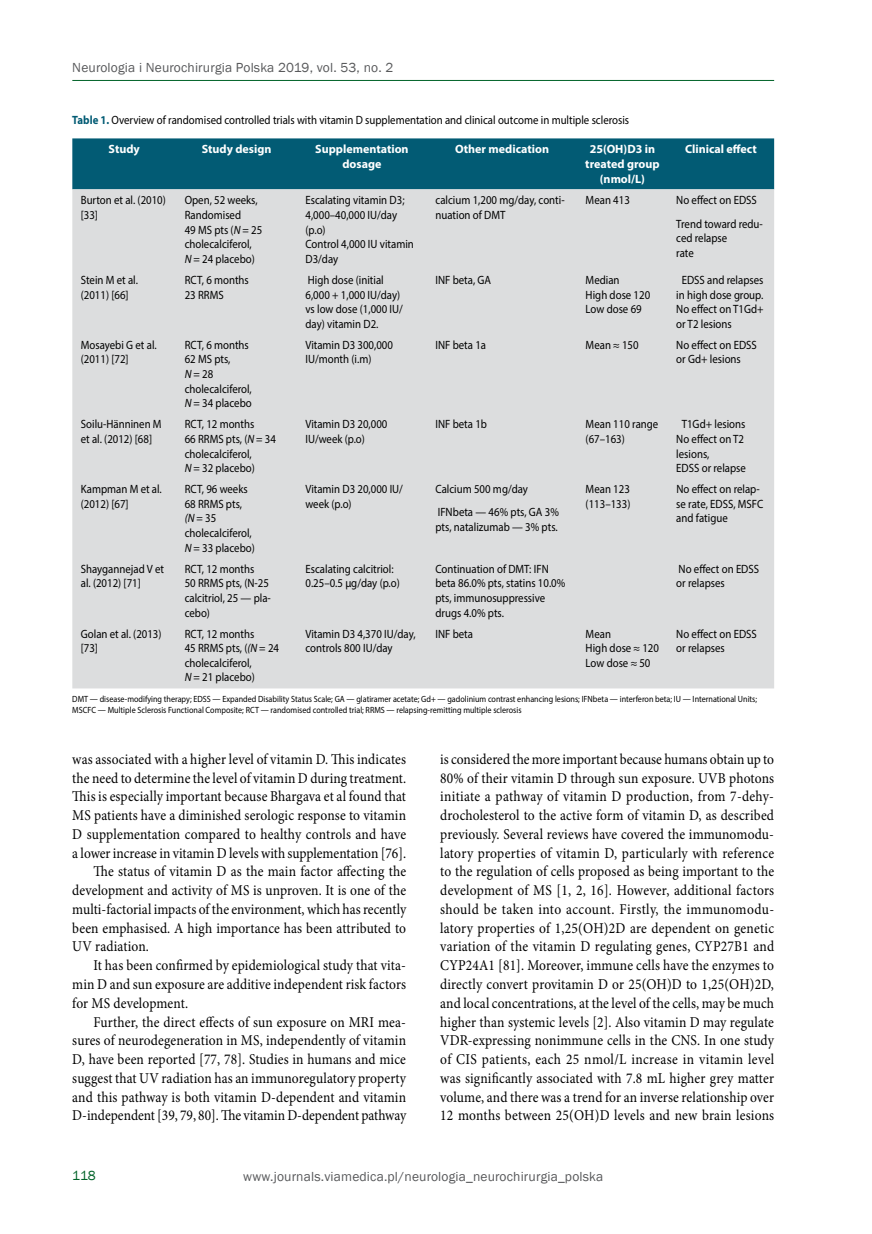
<style>
.page{position:relative;width:872px;height:1234px;background:#fff}
.page>*{position:absolute;margin:0;border:0;box-sizing:border-box;transform-origin:0 0}
.t1{font:15px/18.8px "Minion Pro";letter-spacing:.01em;color:#000;text-align:justify;scale:.9 1}
.t2{font:13.5px "Franklin Gothic";letter-spacing:.01em;color:#58595b}
.t3{font:13.5px "Franklin Gothic";color:#016228}
.t4{font:12px/14.7px "Myriad Pro";color:#000;scale:.9 1}
.t5{font:700 12px/15px "Myriad Pro";color:#fff;text-align:center}
.t6{font:9px/10.9px "Myriad Pro";color:#000;scale:.9 1}
.s1{font-weight:700;color:#025b74}
.s2{font-style:italic}
</style>
<div class="page">
<hr style="left:72px;top:80px;width:702px;height:1px;background:#016228">
<div style="left:72px;top:138px;width:702px;height:51px;background:#025b74"></div>
<div style="left:72px;top:189px;width:702px;height:499px;background:#dcddde"></div>
<p class="t2" style="left:72px;top:59px;width:322px">Neurologia i Neurochirurgia Polska 2019, vol. 53, no. 2</p>
<p class="t4" style="left:72px;top:112px;width:620px"><span class="s1">Table 1.</span> Overview of randomised controlled trials with vitamin D supplementation and clinical outcome in multiple sclerosis</p>
<p class="t5" style="left:109px;top:141px;width:33px">Study</p>
<p class="t5" style="left:202px;top:141px;width:71px">Study design</p>
<p class="t5" style="left:315px;top:141px;width:95px">Supplementation dosage</p>
<p class="t5" style="left:455px;top:141px;width:95px">Other medication</p>
<p class="t5" style="left:585px;top:141px;width:76px">25(OH)D3 in treated group (nmol/L)</p>
<p class="t5" style="left:685px;top:141px;width:73px">Clinical effect</p>
<p class="t4" style="left:81px;top:193px;width:96px">Burton et al. (2010) [33]</p>
<p class="t4" style="left:185px;top:193px;width:88px">Open, 52 weeks,<br>Randomised<br>49 MS pts (<span class="s2">N</span> = 25 cholecalciferol,<br><span class="s2">N</span> = 24 placebo)</p>
<p class="t4" style="left:305px;top:193px;width:122px">Escalating vitamin D3;<br>4,000–40,000 IU/day (p.o)<br>Control 4,000 IU vitamin<br>D3/day</p>
<p class="t4" style="left:435px;top:193px;width:145px">calcium 1,200 mg/day, conti&shy;nuation of DMT</p>
<p class="t4" style="left:585px;top:193px;width:51px">Mean 413</p>
<p class="t4" style="left:676px;top:188px;width:98px;line-height:23.1px">No effect on EDSS<br>Trend toward redu-</p>
<p class="t4" style="left:676px;top:230px;width:58px">ced relapse rate</p>
<p class="t4" style="left:81px;top:272px;width:65px">Stein M et al. (2011) [66]</p>
<p class="t4" style="left:185px;top:272px;width:73px">RCT, 6 months<br>23 RRMS</p>
<p class="t4" style="left:305px;top:272px;width:110px">High dose (initial<br>6,000 + 1,000 IU/day) vs low dose (1,000 IU/ day) vitamin D2.</p>
<p class="t4" style="left:435px;top:272px;width:63px">INF beta, GA</p>
<p class="t4" style="left:585px;top:272px;width:73px">Median<br>High dose 120<br>Low dose 69</p>
<p class="t4" style="left:676px;top:272px;width:99px;text-align:justify">↑EDSS and relapses in high dose group.<br>No effect on T1Gd+ or T2 lesions</p>
<p class="t4" style="left:81px;top:337px;width:86px">Mosayebi G et al. (2011) [72]</p>
<p class="t4" style="left:185px;top:337px;width:76px">RCT, 6 months<br>62 MS pts,<br><span class="s2">N</span> = 28 cholecalciferol,<br><span class="s2">N</span> = 34 placebo</p>
<p class="t4" style="left:305px;top:337px;width:99px">Vitamin D3 300,000<br>IU/month (i.m)</p>
<p class="t4" style="left:435px;top:337px;width:58px">INF beta 1a</p>
<p class="t4" style="left:585px;top:337px;width:60px">Mean ≈ 150</p>
<p class="t4" style="left:676px;top:337px;width:91px">No effect on EDSS or Gd+ lesions</p>
<p class="t4" style="left:81px;top:416px;width:91px">Soilu-Hänninen M et al. (2012) [68]</p>
<p class="t4" style="left:185px;top:416px;width:103px">RCT, 12 months<br>66 RRMS pts, (<span class="s2">N</span> = 34 cholecalciferol,<br><span class="s2">N</span> = 32 placebo)</p>
<p class="t4" style="left:305px;top:416px;width:93px">Vitamin D3 20,000<br>IU/week (p.o)</p>
<p class="t4" style="left:435px;top:416px;width:59px">INF beta 1b</p>
<p class="t4" style="left:585px;top:416px;width:82px">Mean 110 range (67–163)</p>
<p class="t4" style="left:676px;top:416px;width:79px;text-indent:5px">T1Gd+ lesions<br>No effect on T2 lesions,<br>EDSS or relapse</p>
<p class="t4" style="left:81px;top:481px;width:92px">Kampman M et al. (2012) [67]</p>
<p class="t4" style="left:185px;top:481px;width:79px">RCT, 96 weeks<br>68 RRMS pts, <span class="s2">(N</span> = 35 cholecalciferol,<br><span class="s2">N</span> = 33 placebo)</p>
<p class="t4" style="left:305px;top:481px;width:110px">Vitamin D3 20,000 IU/ week (p.o)</p>
<p class="t4" style="left:435px;top:477px;width:139px;line-height:23.1px">Calcium 500 mg/day<br>IFNbeta — 46% pts, GA 3%</p>
<p class="t4" style="left:585px;top:481px;width:51px">Mean 123 (113–133)</p>
<p class="t4" style="left:676px;top:481px;width:98px">No effect on relap&shy;se rate, EDSS, MSFC and fatigue</p>
<p class="t4" style="left:435px;top:519px;width:137px">pts, natalizumab — 3% pts.</p>
<p class="t4" style="left:81px;top:561px;width:94px">Shaygannejad V et al. (2012) [71]</p>
<p class="t4" style="left:185px;top:561px;width:97px">RCT, 12 months<br>50 RRMS pts, (N-25 calcitriol, 25 — pla&shy;cebo)</p>
<p class="t4" style="left:305px;top:561px;width:106px">Escalating calcitriol:<br>0.25–0.5 μg/day (p.o)</p>
<p class="t4" style="left:435px;top:561px;width:146px">Continuation of DMT: IFN beta 86.0% pts, statins 10.0% pts, immunosuppressive drugs 4.0% pts.</p>
<p class="t4" style="left:676px;top:561px;width:94px">No effect on EDSS or relapses</p>
<p class="t4" style="left:81px;top:625px;width:91px">Golan et al. (2013) [73]</p>
<p class="t4" style="left:185px;top:625px;width:106px">RCT, 12 months<br>45 RRMS pts, (<span class="s2">(N</span> = 24 cholecalciferol,<br><span class="s2">N</span> = 21 placebo)</p>
<p class="t4" style="left:305px;top:625px;width:124px">Vitamin D3 4,370 IU/day, controls 800 IU/day</p>
<p class="t4" style="left:435px;top:625px;width:43px">INF beta</p>
<p class="t4" style="left:585px;top:625px;width:83px">Mean<br>High dose ≈ 120<br>Low dose ≈ 50</p>
<p class="t4" style="left:676px;top:625px;width:91px">No effect on EDSS or relapses</p>
<p class="t6" style="left:72px;top:693px;width:762px">DMT — disease-modifying therapy; EDSS — Expanded Disability Status Scale; GA — glatiramer acetate; Gd+ — gadolinium contrast enhancing lesions; IFNbeta — interferon beta; IU — International Units;<br>MSCFC — Multiple Sclerosis Functional Composite; RCT — randomised controlled trial; RRMS — relapsing-remitting multiple sclerosis</p>
<p class="t1" style="left:72px;top:749px;width:372px">was associated with a higher level of vitamin D. This indicates</p>
<p class="t1" style="left:72px;top:768px;width:372px">the need to determine the level of vitamin D during treatment.</p>
<p class="t1" style="left:72px;top:787px;width:372px">This is especially important because Bhargava et al found that</p>
<p class="t1" style="left:72px;top:805px;width:372px">MS patients have a diminished serologic response to vitamin</p>
<p class="t1" style="left:72px;top:824px;width:372px">D supplementation compared to healthy controls and have</p>
<p class="t1" style="left:72px;top:843px;width:372px">a lower increase in vitamin D levels with supplementation [76].</p>
<p class="t1" style="left:94px;top:862px;width:349px">The status of vitamin D as the main factor affecting the</p>
<p class="t1" style="left:72px;top:880px;width:372px">development and activity of MS is unproven. It is one of the</p>
<p class="t1" style="left:72px;top:899px;width:372px">multi-factorial impacts of the environment, which has recently</p>
<p class="t1" style="left:72px;top:918px;width:372px">been emphasised. A high importance has been attributed to</p>
<p class="t1" style="left:72px;top:937px;width:87px">UV radiation.</p>
<p class="t1" style="left:94px;top:955px;width:349px">It has been confirmed by epidemiological study that vita-</p>
<p class="t1" style="left:72px;top:974px;width:372px">min D and sun exposure are additive independent risk factors</p>
<p class="t1" style="left:72px;top:993px;width:130px">for MS development.</p>
<p class="t1" style="left:94px;top:1012px;width:349px">Further, the direct effects of sun exposure on MRI mea-</p>
<p class="t1" style="left:72px;top:1030px;width:372px">sures of neurodegeneration in MS, independently of vitamin</p>
<p class="t1" style="left:72px;top:1049px;width:372px">D, have been reported [77, 78]. Studies in humans and mice</p>
<p class="t1" style="left:72px;top:1068px;width:372px">suggest that UV radiation has an immunoregulatory property</p>
<p class="t1" style="left:72px;top:1087px;width:372px">and this pathway is both vitamin D-dependent and vitamin</p>
<p class="t1" style="left:72px;top:1105px;width:372px">D-independent [39, 79, 80]. The vitamin D-dependent pathway</p>
<p class="t1" style="left:440px;top:749px;width:372px">is considered the more important because humans obtain up to 80% of their vitamin D through sun exposure. UVB photons initiate a pathway of vitamin D production, from 7-dehy&shy;drocholesterol to the active form of vitamin D, as described previously. Several reviews have covered the immunomodu&shy;latory properties of vitamin D, particularly with reference to the regulation of cells proposed as being important to the development of MS [1, 2, 16]. However, additional factors should be taken into account. Firstly, the immunomodu&shy;latory properties of 1,25(OH)2D are dependent on genetic variation of the vitamin D regulating genes, CYP27B1 and CYP24A1 [81]. Moreover, immune cells have the enzymes to directly convert provitamin D or 25(OH)D to 1,25(OH)2D, and local concentrations, at the level of the cells, may be much higher than systemic levels [2]. Also vitamin D may regulate VDR-expressing nonimmune cells in the CNS. In one study of CIS patients, each 25 nmol/L increase in vitamin level was significantly associated with 7.8 mL higher grey matter volume, and there was a trend for an inverse relationship over 12 months between 25(OH)D levels and new brain lesions</p>
<p class="t3" style="left:72px;top:1166px;width:25px">118</p>
<p class="t2" style="left:243px;top:1168px;width:361px">www.journals.viamedica.pl/neurologia_neurochirurgia_polska</p>
</div>
